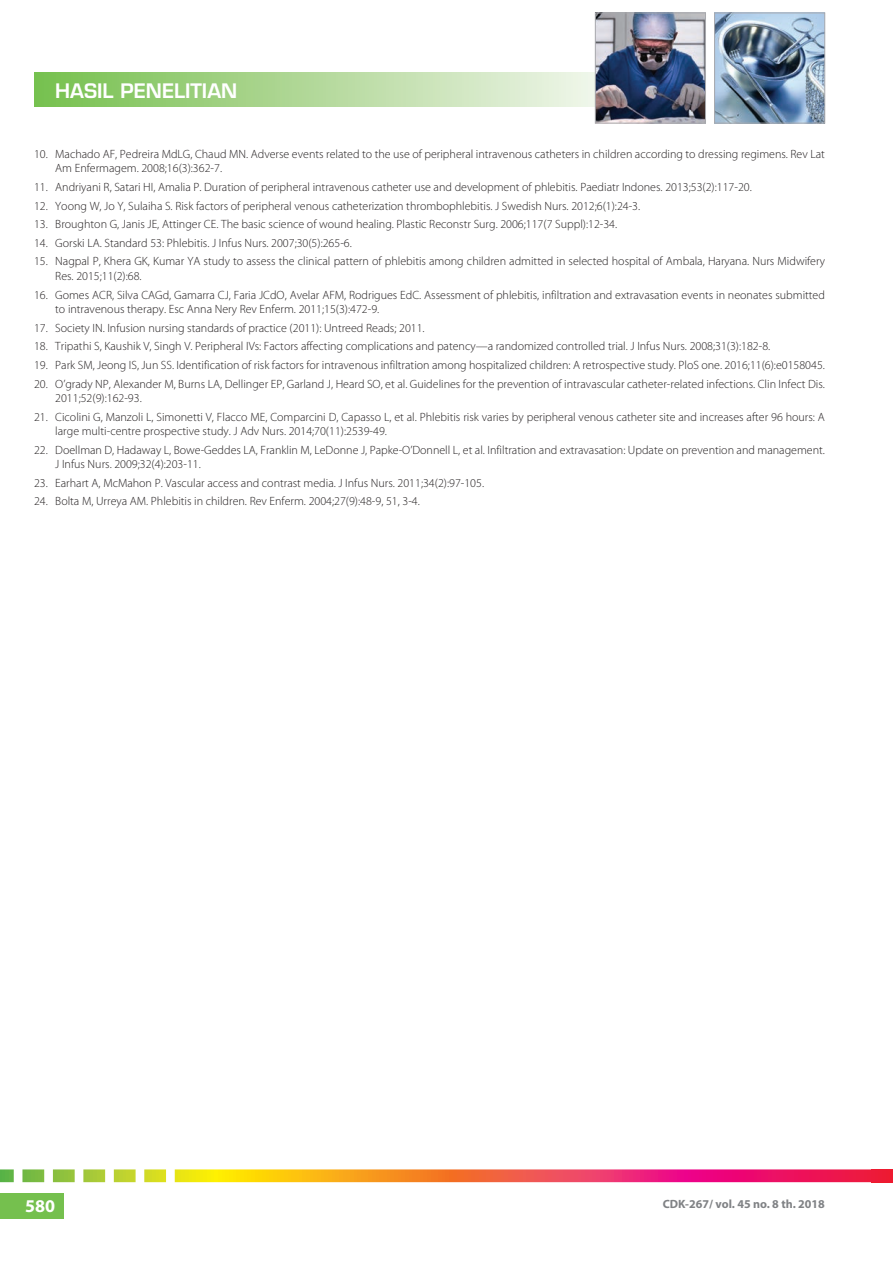
<style>
.page{position:relative;width:893px;height:1263px;background:#fff}
.page>*{position:absolute;margin:0;border:0;box-sizing:border-box;transform-origin:0 0}
.t1{font:600 19.5px "Eurostile LT Std";color:#fff}
.t2{font:700 18px "Myriad Pro";color:#fff}
.t3{font:300 12px/14.4px "Myriad Pro";color:#231f20}
.t4{font:700 12px "Myriad Pro";color:#808285}
</style>
<div class="page">
<div style="left:34px;top:72px;width:619px;height:35px;background:linear-gradient(to right,#76bf4d,#fcfaf9)"></div>
<img style="left:597px;top:15px;width:107px;height:106px">
<div style="left:595px;top:13px;width:111px;height:110px;border:1px solid #a8a9ad"></div>
<img style="left:716px;top:15px;width:107px;height:106px">
<div style="left:714px;top:13px;width:111px;height:110px;border:1px solid #a8a9ad"></div>
<div style="left:0;top:1193px;width:64px;height:25px;background:#75c04e"></div>
<svg style="left:0;top:1169px;width:893px;height:13px"></svg>
<h1 class="t1" style="left:55px;top:79px;width:184px">HASIL PENELITIAN</h1>
<p class="t3" style="left:55px;top:147px;width:771px;text-indent:-21px">10. Machado AF, Pedreira MdLG, Chaud MN. Adverse events related to the use of peripheral intravenous catheters in children according to dressing regimens. Rev Lat<br>Am Enfermagem. 2008;16(3):362-7.</p>
<p class="t3" style="left:34px;top:180px;width:719px">11. Andriyani R, Satari HI, Amalia P. Duration of peripheral intravenous catheter use and development of phlebitis. Paediatr Indones. 2013;53(2):117-20.</p>
<p class="t3" style="left:34px;top:199px;width:608px">12. Yoong W, Jo Y, Sulaiha S. Risk factors of peripheral venous catheterization thrombophlebitis. J Swedish Nurs. 2012;6(1):24-3.</p>
<p class="t3" style="left:34px;top:217px;width:585px">13. Broughton G, Janis JE, Attinger CE. The basic science of wound healing. Plastic Reconstr Surg. 2006;117(7 Suppl):12-34.</p>
<p class="t3" style="left:34px;top:236px;width:319px">14. Gorski LA. Standard 53: Phlebitis. J Infus Nurs. 2007;30(5):265-6.</p>
<p class="t3" style="left:55px;top:254px;width:771px;text-indent:-21px">15. Nagpal P, Khera GK, Kumar YA study to assess the clinical pattern of phlebitis among children admitted in selected hospital of Ambala, Haryana. Nurs Midwifery<br>Res. 2015;11(2):68.</p>
<p class="t3" style="left:55px;top:288px;width:771px;text-indent:-21px">16. Gomes ACR, Silva CAGd, Gamarra CJ, Faria JCdO, Avelar AFM, Rodrigues EdC. Assessment of phlebitis, infiltration and extravasation events in neonates submitted to intravenous therapy. Esc Anna Nery Rev Enferm. 2011;15(3):472-9.</p>
<p class="t3" style="left:34px;top:321px;width:392px">17. Society IN. Infusion nursing standards of practice (2011): Untreed Reads; 2011.</p>
<p class="t3" style="left:34px;top:339px;width:738px">18. Tripathi S, Kaushik V, Singh V. Peripheral IVs: Factors affecting complications and patency—a randomized controlled trial. J Infus Nurs. 2008;31(3):182-8.</p>
<p class="t3" style="left:34px;top:358px;width:792px">19. Park SM, Jeong IS, Jun SS. Identification of risk factors for intravenous infiltration among hospitalized children: A retrospective study. PloS one. 2016;11(6):e0158045.</p>
<p class="t3" style="left:55px;top:377px;width:771px;text-indent:-21px">20. O’grady NP, Alexander M, Burns LA, Dellinger EP, Garland J, Heard SO, et al. Guidelines for the prevention of intravascular catheter-related infections. Clin Infect Dis.<br>2011;52(9):162-93.</p>
<p class="t3" style="left:55px;top:410px;width:771px;text-indent:-21px">21. Cicolini G, Manzoli L, Simonetti V, Flacco ME, Comparcini D, Capasso L, et al. Phlebitis risk varies by peripheral venous catheter site and increases after 96 hours: A large multi-centre prospective study. J Adv Nurs. 2014;70(11):2539-49.</p>
<p class="t3" style="left:55px;top:443px;width:771px;text-indent:-21px">22. Doellman D, Hadaway L, Bowe-Geddes LA, Franklin M, LeDonne J, Papke-O’Donnell L, et al. Infiltration and extravasation: Update on prevention and management.<br>J Infus Nurs. 2009;32(4):203-11.</p>
<p class="t3" style="left:34px;top:476px;width:452px">23. Earhart A, McMahon P. Vascular access and contrast media. J Infus Nurs. 2011;34(2):97-105.</p>
<p class="t3" style="left:34px;top:494px;width:387px">24. Bolta M, Urreya AM. Phlebitis in children. Rev Enferm. 2004;27(9):48-9, 51, 3-4.</p>
<h2 class="t2" style="left:25px;top:1194px;width:31px">580</h2>
<p class="t4" style="left:663px;top:1196px;width:164px">CDK-267/ vol. 45 no. 8 th. 2018</p>
</div>
